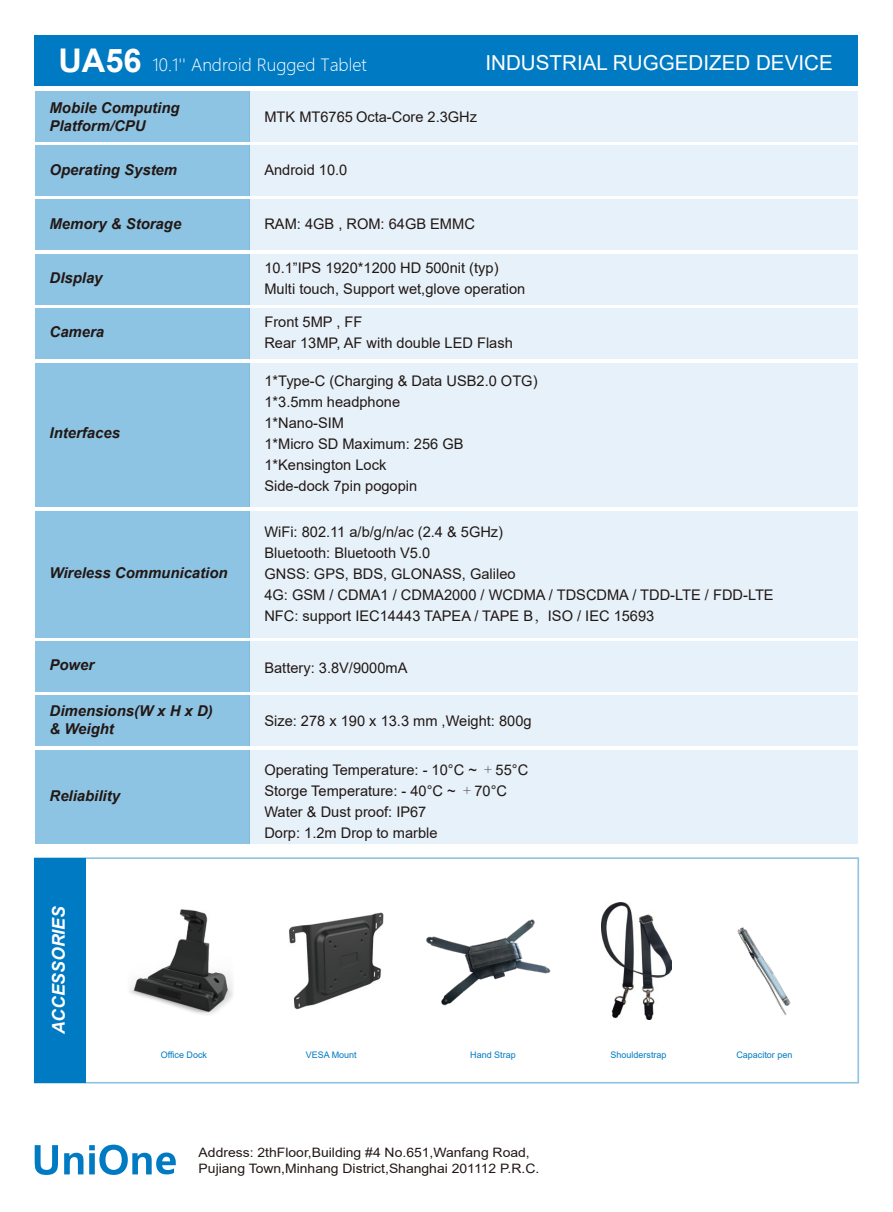
<style>
.page{position:relative;width:893px;height:1212px;background:#fff}
.page>*{position:absolute;margin:0;border:0;box-sizing:border-box;transform-origin:0 0}
.t1{font:700 32.55px "Arial";color:#fff}
.t2{font:20.55px "Arial";color:#fff}
.t3{font:italic 700 17.55px "Arial";letter-spacing:-.01em;color:#fff}
.t4{font:300 16.65px "Microsoft Ya Hei";color:#fff}
.t5{font:italic 700 14.85px/17.9px "Arial";color:#221815}
.t6{font:14.7px/21px "Arial";color:#221815}
.t7{font:13.05px/15.6px "Arial";color:#221815;scale:1.07 1}
.t8{font:9px "Arial";color:#007ac2}
.s1{font-family:"Adobe Song Std";font-weight:300}
</style>
<div class="page">
<div style="left:35px;top:511px;width:214px;height:127px;background:#8dc3e3"></div>
<div style="left:35px;top:91px;width:214px;height:50px;background:#8dc3e3"></div>
<div style="left:249px;top:91px;width:608px;height:50px;background:#e6f1f9"></div>
<div style="left:35px;top:145px;width:214px;height:50px;background:#8dc3e3"></div>
<div style="left:249px;top:145px;width:608px;height:50px;background:#e6f1f9"></div>
<div style="left:35px;top:200px;width:214px;height:50px;background:#8dc3e3"></div>
<div style="left:249px;top:200px;width:608px;height:50px;background:#e6f1f9"></div>
<div style="left:35px;top:254px;width:214px;height:50px;background:#8dc3e3"></div>
<div style="left:249px;top:254px;width:608px;height:50px;background:#e6f1f9"></div>
<div style="left:35px;top:308px;width:214px;height:51px;background:#8dc3e3"></div>
<div style="left:249px;top:308px;width:608px;height:51px;background:#e6f1f9"></div>
<div style="left:35px;top:641px;width:214px;height:50px;background:#8dc3e3"></div>
<div style="left:249px;top:641px;width:608px;height:50px;background:#e6f1f9"></div>
<div style="left:35px;top:696px;width:214px;height:50px;background:#8dc3e3"></div>
<div style="left:249px;top:696px;width:608px;height:50px;background:#e6f1f9"></div>
<div style="left:35px;top:750px;width:214px;height:94px;background:#8dc3e3"></div>
<div style="left:249px;top:750px;width:608px;height:94px;background:#e6f1f9"></div>
<div style="left:35px;top:35px;width:823px;height:50px;background:#007ac2"></div>
<div style="left:35px;top:858px;width:51px;height:225px;background:#007ac2"></div>
<img style="left:130px;top:909px;width:103px;height:106px">
<img style="left:426px;top:919px;width:125px;height:87px">
<div style="left:35px;top:363px;width:214px;height:143px;background:#8dc3e3"></div>
<div style="left:249px;top:363px;width:609px;height:143px;background:#e6f1f9"></div>
<div style="left:249px;top:511px;width:609px;height:127px;background:#e6f1f9"></div>
<img style="left:289px;top:912px;width:95px;height:98px">
<img style="left:601px;top:902px;width:70px;height:118px">
<svg style="left:35px;top:1145px;width:23px;height:30px"></svg>
<svg style="left:64px;top:1144px;width:112px;height:31px"></svg>
<img style="left:737px;top:927px;width:54px;height:89px">
<h1 class="t1" style="left:58px;top:38px;width:85px">UA56</h1>
<h2 class="t2" style="left:485px;top:49px;width:349px">INDUSTRIAL RUGGEDIZED DEVICE</h2>
<p class="t4" style="left:152px;top:54px;width:216px">10.1'' Android Rugged Tablet</p>
<p class="t5" style="left:50px;top:99px;width:132px">Mobile Computing<br>Platform/CPU</p>
<p class="t6" style="left:264px;top:106px;width:214px">MTK MT6765 Octa-Core 2.3GHz</p>
<p class="t5" style="left:50px;top:161px;width:129px">Operating System</p>
<p class="t5" style="left:50px;top:215px;width:133px">Memory &amp; Storage</p>
<p class="t5" style="left:50px;top:269px;width:55px">DIsplay</p>
<p class="t5" style="left:50px;top:323px;width:56px">Camera</p>
<p class="t5" style="left:50px;top:424px;width:72px">Interfaces</p>
<p class="t5" style="left:50px;top:565px;width:180px">Wireless Communication</p>
<p class="t5" style="left:50px;top:656px;width:46px">Power</p>
<p class="t5" style="left:50px;top:702px;width:165px">Dimensions(W x H x D) &amp; Weight</p>
<p class="t5" style="left:50px;top:787px;width:72px">Reliability</p>
<p class="t3" style="left:47px;top:1034px;width:130px;rotate:-90deg">ACCESSORIES</p>
<p class="t6" style="left:264px;top:159px;width:84px">Android 10.0</p>
<p class="t6" style="left:264px;top:213px;width:212px">RAM: 4GB , ROM: 64GB EMMC</p>
<p class="t6" style="left:264px;top:257px;width:262px">10.1”IPS 1920*1200 HD 500nit (typ)<br>Multi touch, Support wet,glove operation</p>
<p class="t6" style="left:264px;top:311px;width:250px">Front 5MP , FF<br>Rear 13MP, AF with double LED Flash</p>
<p class="t6" style="left:264px;top:370px;width:275px">1*Type-C (Charging &amp; Data USB2.0 OTG)<br>1*3.5mm headphone<br>1*Nano-SIM<br>1*Micro SD Maximum: 256 GB<br>1*Kensington Lock<br>Side-dock 7pin pogopin</p>
<p class="t6" style="left:264px;top:521px;width:511px">WiFi: 802.11 a/b/g/n/ac (2.4 &amp; 5GHz)<br>Bluetooth: Bluetooth V5.0<br>GNSS: GPS, BDS, GLONASS, Galileo<br>4G: GSM / CDMA1 / CDMA2000 / WCDMA / TDSCDMA / TDD-LTE / FDD-LTE NFC: support IEC14443 TAPEA / TAPE B<span class="s1">，</span>ISO / IEC 15693</p>
<p class="t6" style="left:264px;top:657px;width:145px">Battery: 3.8V/9000mA</p>
<p class="t6" style="left:264px;top:710px;width:269px">Size: 278 x 190 x 13.3 mm ,Weight: 800g</p>
<p class="t6" style="left:264px;top:759px;width:265px">Operating Temperature: - 10°C ~ <span class="s1">﹢</span>55°C<br>Storge Temperature: - 40°C ~ <span class="s1">﹢</span>70°C<br>Water &amp; Dust proof: IP67<br>Dorp: 1.2m Drop to marble</p>
<p class="t8" style="left:161px;top:1048px;width:48px">Office Dock</p>
<p class="t8" style="left:306px;top:1048px;width:53px">VESA Mount</p>
<p class="t8" style="left:470px;top:1048px;width:47px">Hand Strap</p>
<p class="t7" style="left:199px;top:1145px;width:320px">Address: 2thFloor,Building #4 No.651,Wanfang Road,<br>Pujiang Town,Minhang District,Shanghai 201112 P.R.C.</p>
<p class="t8" style="left:610px;top:1048px;width:58px">Shoulderstrap</p>
<p class="t8" style="left:736px;top:1048px;width:58px">Capacitor pen</p>
</div>
